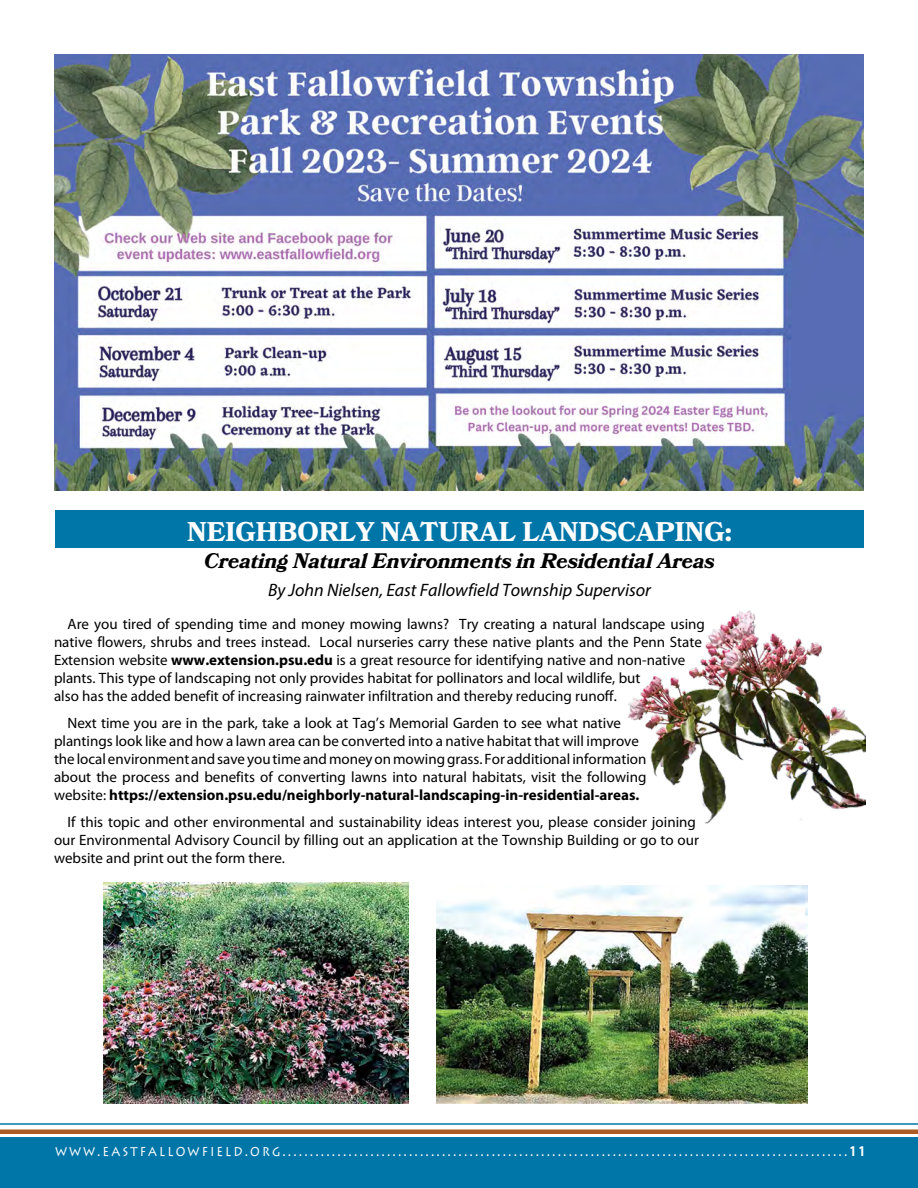
<style>
.page{position:relative;width:918px;height:1188px;background:#fff}
.page>*{position:absolute;margin:0;border:0;box-sizing:border-box;transform-origin:0 0}
.t1{font:700 27px "Bookmania";color:#fff}
.t2{font:italic 700 21px "Bookmania";color:#000}
.t3{font:italic 18px "Myriad Pro";color:#000}
.t4{font:15px/18px "Myriad Pro";color:#000}
.t5{font:15px "Lithos Pro";letter-spacing:.165em;color:#fff;scale:.84 1}
.s1{font-weight:700}
.s2{font-family:"Myriad Pro";font-weight:700}
</style>
<div class="page">
<div style="left:0;top:1138px;width:918px;height:50px;background:#0075a8"></div>
<hr style="left:0;top:1123px;width:918px;height:2px;background:#0075a8">
<hr style="left:0;top:1130px;width:918px;height:4px;background:#aa5b26">
<div style="left:55px;top:510px;width:809px;height:38px;background:#0075a8"></div>
<img style="left:54px;top:54px;width:810px;height:436px">
<img style="left:104px;top:883px;width:304px;height:220px">
<img style="left:436px;top:885px;width:372px;height:218px">
<img style="left:628px;top:610px;width:237px;height:213px">
<h1 class="t1" style="left:187px;top:516px;width:546px">NEIGHBORLY NATURAL LANDSCAPING:</h1>
<h2 class="t2" style="left:204px;top:548px;width:512px">Creating Natural Environments in Residential Areas</h2>
<p class="t3" style="left:268px;top:579px;width:384px">By John Nielsen, East Fallowfield Township Supervisor</p>
<p class="t4" style="left:54px;top:615px;width:652px;text-indent:14px">Are you tired of spending time and money mowing lawns? Try creating a natural landscape using native flowers, shrubs and trees instead. Local nurseries carry these native plants and the Penn State Extension website <span class="s1">www.extension.psu.edu</span> is a great resource for identifying native and non-native plants. This type of landscaping not only provides habitat for pollinators and local wildlife, but<br>also has the added benefit of increasing rainwater infiltration and thereby reducing runoff.</p>
<p class="t4" style="left:54px;top:714px;width:594px;text-indent:14px">Next time you are in the park, take a look at Tag’s Memorial Garden to see what native plantings look like and how a lawn area can be converted into a native habitat that will improve the local environment and save you time and money on mowing grass. For additional information about the process and benefits of converting lawns into natural habitats, visit the following website: <span class="s1">https://extension.psu.edu/neighborly-natural-landscaping-in-residential-areas.</span></p>
<p class="t4" style="left:54px;top:813px;width:646px;text-indent:14px">If this topic and other environmental and sustainability ideas interest you, please consider joining our Environmental Advisory Council by filling out an application at the Township Building or go to our website and print out the form there.</p>
<p class="t5" style="left:55px;top:1142px;width:966px">WWW.EASTFALLOWFIELD.ORG.......................................................................................................<span class="s2">11</span></p>
</div>
